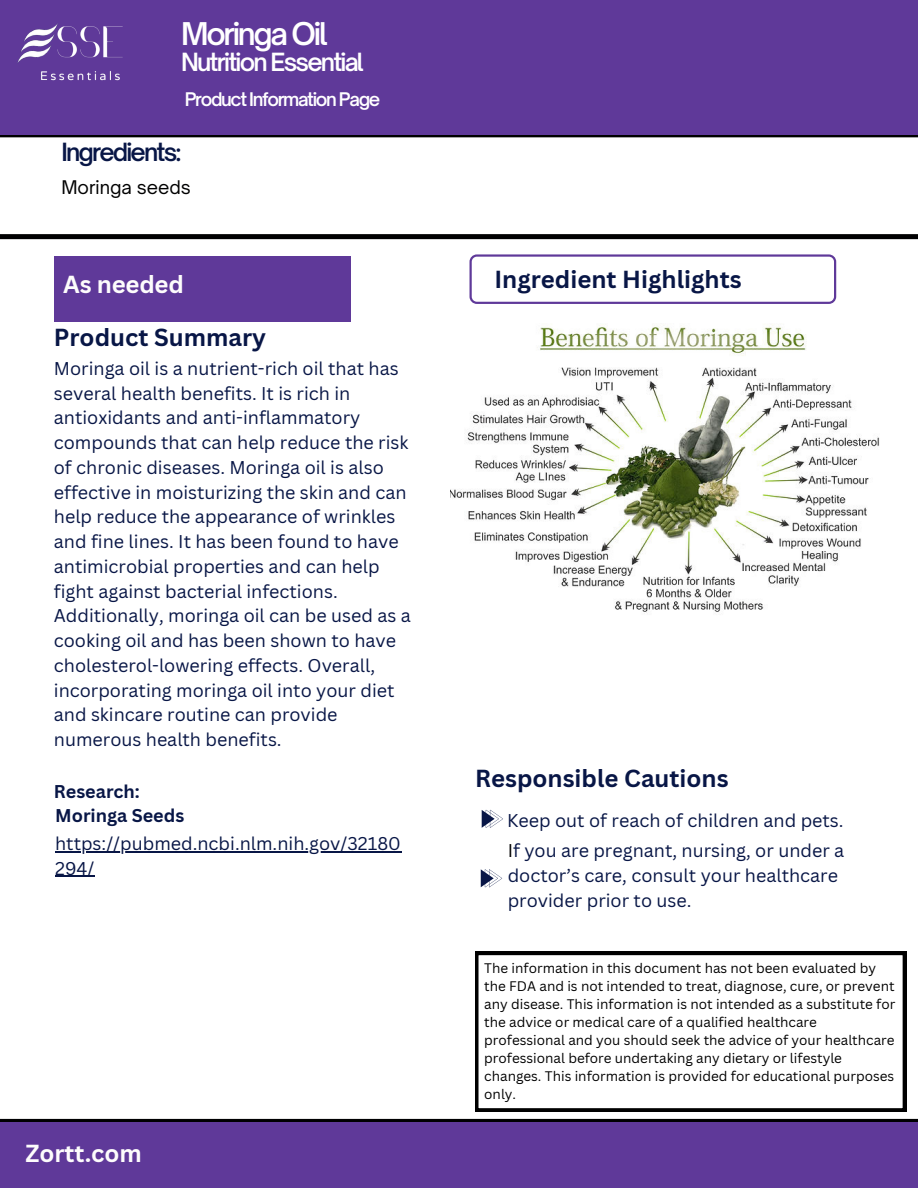
<style>
.page{position:relative;width:918px;height:1188px;background:#5f3999}
.page>*{position:absolute;margin:0;border:0;box-sizing:border-box;transform-origin:0 0}
.t1{font:600 30px "Open Sauce One";letter-spacing:-.075em;color:#fff}
.t2{font:700 24px "Canva Sans";color:#081646}
.t3{font:600 24px "Open Sauce One";letter-spacing:-.075em;color:#fff}
.t4{font:700 24px "Canva Sans";letter-spacing:-.005em;color:#fdfcfc}
.t5{font:600 24px "Open Sauce One";letter-spacing:-.075em;color:#081646}
.t6{font:18px/24.8px "Canva Sans";color:#081646}
.t7{font:600 18px "Open Sauce One";letter-spacing:-.075em;color:#fff}
.t8{font:700 18px "Canva Sans";color:#081646}
.t9{font:18px "Open Sauce One";color:#000001}
.t10{font:13.5px/18px "Canva Sans";color:#000}
.s1{color:#000}
</style>
<div class="page">
<div style="left:0;top:237px;width:918px;height:884px;background:#fff"></div>
<img style="left:17px;top:23px;width:106px;height:58px">
<div style="left:54px;top:256px;width:297px;height:66px;background:#5f3999"></div>
<svg style="left:470px;top:254px;width:366px;height:50px;background:#efebf5"></svg>
<div style="left:0;top:135px;width:918px;height:101px;background:#fff"></div>
<img style="left:450px;top:322px;width:430px;height:294px">
<svg style="left:481px;top:869px;width:21px;height:18px"></svg>
<svg style="left:482px;top:810px;width:21px;height:18px"></svg>
<div style="left:475px;top:952px;width:431px;height:160px;background:#fff"></div>
<hr style="left:55px;top:851px;width:347px;height:1px;background:#081646">
<hr style="left:55px;top:876px;width:39px;height:1px;background:#081646">
<p class="t1" style="left:181px;top:15px;width:148px">Moringa Oil</p>
<p class="t3" style="left:181px;top:47px;width:184px">Nutrition Essential</p>
<p class="t7" style="left:185px;top:88px;width:197px">Product Information Page</p>
<p class="t5" style="left:61px;top:137px;width:121px">Ingredients:</p>
<p class="t9" style="left:61px;top:176px;width:131px">Moringa seeds</p>
<p class="t4" style="left:63px;top:268px;width:122px">As needed</p>
<p class="t2" style="left:54px;top:321px;width:214px">Product Summary</p>
<p class="t6" style="left:54px;top:356px;width:359px">Moringa oil is a nutrient-rich oil that has several health benefits. It is rich in antioxidants and anti-inflammatory compounds that can help reduce the risk of chronic diseases. Moringa oil is also effective in moisturizing the skin and can help reduce the appearance of wrinkles and fine lines. It has been found to have antimicrobial properties and can help fight against bacterial infections.<br>Additionally, moringa oil can be used as a cooking oil and has been shown to have cholesterol-lowering effects. Overall, incorporating moringa oil into your diet and skincare routine can provide numerous health benefits.</p>
<p class="t8" style="left:54px;top:779px;width:88px">Research:</p>
<p class="t6" style="left:55px;top:831px;width:347px">https://pubmed.ncbi.nlm.nih.gov/32180<br>294/</p>
<p class="t8" style="left:55px;top:803px;width:131px">Moringa Seeds</p>
<p class="t4" style="left:25px;top:1137px;width:118px">Zortt.com</p>
<p class="t2" style="left:494px;top:262px;width:249px">Ingredient Highlights</p>
<p class="t2" style="left:475px;top:762px;width:255px">Responsible Cautions</p>
<p class="t6" style="left:507px;top:808px;width:338px">Keep out of reach of children and pets.</p>
<p class="t6" style="left:508px;top:838px;width:338px"><span class="s1">I</span>f you are pregnant, nursing, or under a doctor’s care, consult your healthcare provider prior to use.</p>
<p class="t10" style="left:484px;top:959px;width:413px">The information in this document has not been evaluated by the FDA and is not intended to treat, diagnose, cure, or prevent any disease. This information is not intended as a substitute for the advice or medical care of a qualified healthcare professional and you should seek the advice of your healthcare professional before undertaking any dietary or lifestyle changes. This information is provided for educational purposes only.</p>
</div>
